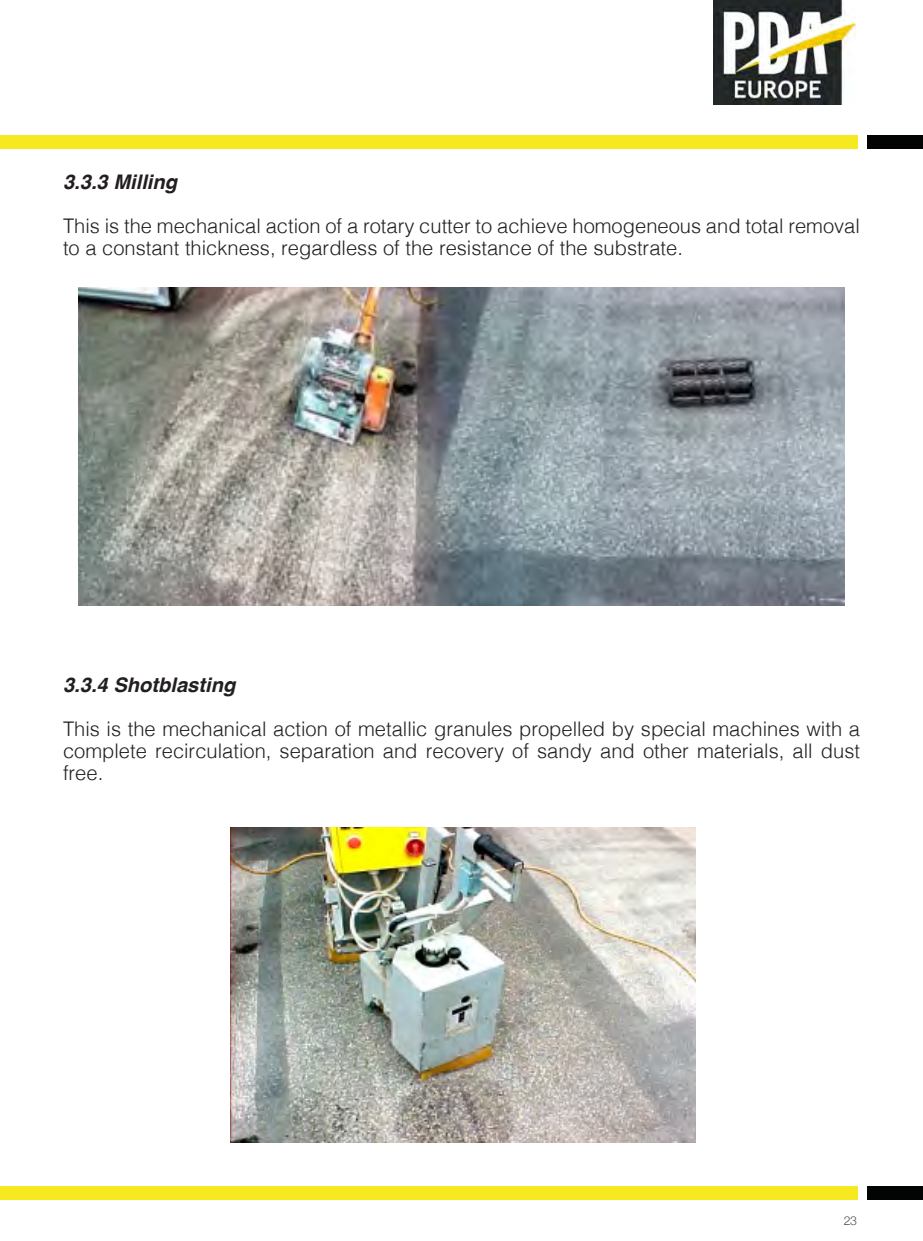
<style>
.page{position:relative;width:923px;height:1241px;background:#fff}
.page>*{position:absolute;margin:0;border:0;box-sizing:border-box;transform-origin:0 0}
.t1{font:300 20.12px/21.9px "Helvetica";color:#231f20}
.t2{font:italic 700 20.12px "Helvetica";color:#231f20}
.t3{font:300 12.25px "Helvetica Neue";color:#4b4c4d}
</style>
<div class="page">
<div style="left:0;top:1185px;width:857px;height:14px;background:#f6e920"></div>
<div style="left:867px;top:1185px;width:56px;height:14px;background:#020303"></div>
<div style="left:0;top:135px;width:857px;height:14px;background:#f6e920"></div>
<div style="left:867px;top:135px;width:56px;height:14px;background:#020303"></div>
<img style="left:713px;top:0;width:143px;height:104px">
<img style="left:78px;top:288px;width:767px;height:317px">
<img style="left:231px;top:827px;width:464px;height:315px">
<p class="t2" style="left:63px;top:165px;width:116px">3.3.3 Milling</p>
<p class="t1" style="left:63px;top:213px;width:798px">This is the mechanical action of a rotary cutter to achieve homogeneous and total removal to a constant thickness, regardless of the resistance of the substrate.</p>
<p class="t2" style="left:63px;top:668px;width:174px">3.3.4 Shotblasting</p>
<p class="t1" style="left:63px;top:716px;width:798px;text-align:justify">This is the mechanical action of metallic granules propelled by special machines with a complete recirculation, separation and recovery of sandy and other materials, all dust free.</p>
<p class="t3" style="left:844px;top:1210px;width:15px">23</p>
</div>
